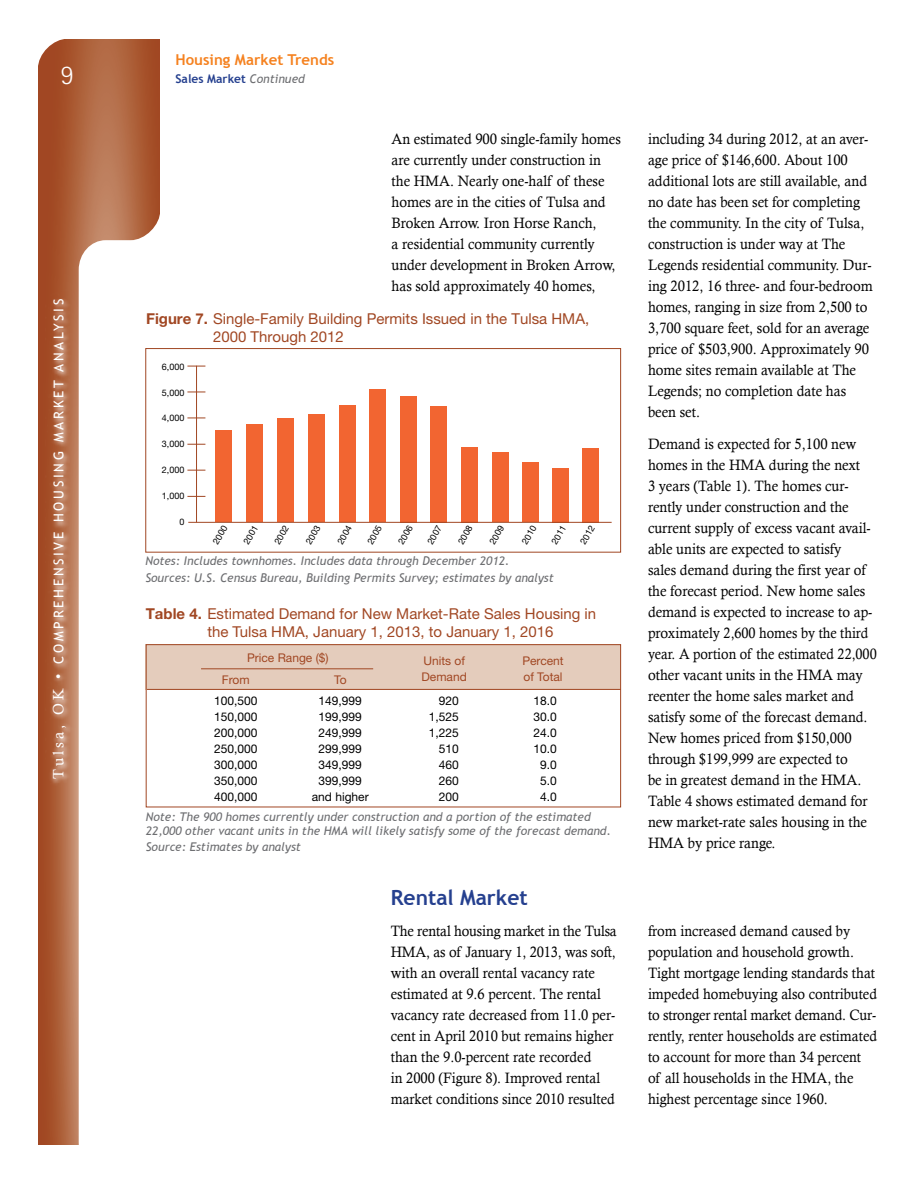
<style>
.page{position:relative;width:918px;height:1188px;background:#fff}
.page>*{position:absolute;margin:0;border:0;box-sizing:border-box;transform-origin:0 0}
.t1{font:300 27px "Rotis Sans Serif";color:#fff}
.level2{font:700 21px "Trebuchet MS";color:#25408f}
.t2{font:15px/21px "Calisto";color:#000;scale:.95 1}
.t3{font:15px/21px "Calisto";color:#000;scale:.94 1}
.t4{font:15px/18px "Helvetica Neue";color:#a14723}
.level2-2{font:700 15px "Trebuchet MS";color:#f58220}
.t5{font:13.5px "Trebuchet MS";letter-spacing:.2em;color:#fff}
.t6{font:italic 12px/13.5px "Trebuchet MS";color:#6d6e71}
.level2-3{font:12px "Helvetica Neue";color:#000}
.t7{font:12px "Helvetica Neue";color:#a14723}
.level2-4{font:700 12px "Trebuchet MS";color:#25408f}
.t8{font:9px "Helvetica Neue";color:#000}
.s1{font-family:"Calisto";font-size:15px}
.s2{font-weight:400;font-style:italic;color:#6d6e71}
.s3{font-weight:700}
</style>
<div class="page">
<svg style="left:38px;top:40px;width:122px;height:1104px"></svg>
<svg style="left:79px;top:240px;width:106px;height:904px"></svg>
<svg style="left:38px;top:39px;width:30px;height:30px"></svg>
<svg style="left:130px;top:210px;width:36px;height:36px"></svg>
<img style="left:46px;top:290px;width:31px;height:498px">
<div style="left:146px;top:644px;width:475px;height:46px;background:#e4ccbc"></div>
<div style="left:146px;top:644px;width:475px;height:163px;border:1px solid #a14723"></div>
<hr style="left:147px;top:689px;width:474px;height:1px;background:#a14723">
<hr style="left:201px;top:668px;width:172px;height:1px;background:#a14723">
<div style="left:145px;top:348px;width:476px;height:205px;border:1px solid #a14723"></div>
<hr style="left:196px;top:366px;width:1px;height:156px;background:#a14723">
<div style="left:400px;top:396px;width:16px;height:126px;background:#f26531"></div>
<div style="left:430px;top:406px;width:17px;height:116px;background:#f26531"></div>
<div style="left:461px;top:447px;width:17px;height:75px;background:#f26531"></div>
<div style="left:492px;top:453px;width:17px;height:69px;background:#f26531"></div>
<div style="left:522px;top:462px;width:17px;height:60px;background:#f26531"></div>
<div style="left:552px;top:468px;width:17px;height:54px;background:#f26531"></div>
<div style="left:582px;top:448px;width:17px;height:74px;background:#f26531"></div>
<div style="left:277px;top:419px;width:17px;height:103px;background:#f26531"></div>
<div style="left:339px;top:406px;width:17px;height:116px;background:#f26531"></div>
<div style="left:369px;top:389px;width:17px;height:133px;background:#f26531"></div>
<div style="left:308px;top:414px;width:17px;height:108px;background:#f26531"></div>
<div style="left:215px;top:430px;width:17px;height:92px;background:#f26531"></div>
<div style="left:246px;top:425px;width:17px;height:97px;background:#f26531"></div>
<hr style="left:188px;top:522px;width:424px;height:1px;background:#a14723">
<svg style="left:187px;top:470px;width:18px;height:1px"></svg>
<svg style="left:187px;top:496px;width:18px;height:1px"></svg>
<svg style="left:187px;top:418px;width:18px;height:1px"></svg>
<svg style="left:187px;top:444px;width:18px;height:1px"></svg>
<svg style="left:187px;top:392px;width:18px;height:1px"></svg>
<svg style="left:187px;top:366px;width:18px;height:1px"></svg>
<h1 class="t1" style="left:61px;top:60px;width:14px">9</h1>
<p class="t5" style="left:51px;top:779px;width:482px;rotate:-90deg"><span class="s1">Tulsa, OK •</span> COMPREHENSIVE HOUSING MARKET ANALYSIS</p>
<p class="level2-2" style="left:176px;top:50px;width:160px">Housing Market Trends</p>
<p class="level2-4" style="left:176px;top:71px;width:131px">Sales Market <span class="s2">Continued</span></p>
<p class="t2" style="left:392px;top:128px;width:243px">An estimated 900 single-family homes are currently under construction in the HMA. Nearly one-half of these homes are in the cities of Tulsa and Broken Arrow. Iron Horse Ranch,<br>a residential community currently under development in Broken Arrow, has sold approximately 40 homes,</p>
<p class="t2" style="left:648px;top:128px;width:238px">including 34 during 2012, at an aver&shy;age price of $146,600. About 100 additional lots are still available, and no date has been set for completing the community. In the city of Tulsa, construction is under way at The Legends residential community. Dur&shy;ing 2012, 16 three- and four-bedroom homes, ranging in size from 2,500 to 3,700 square feet, sold for an average price of $503,900. Approximately 90 home sites remain available at The Legends; no completion date has been set.</p>
<p class="t2" style="left:648px;top:433px;width:242px">Demand is expected for 5,100 new homes in the HMA during the next<br>3 years (Table 1). The homes cur&shy;rently under construction and the current supply of excess vacant avail&shy;able units are expected to satisfy<br>sales demand during the first year of the forecast period. New home sales demand is expected to increase to ap&shy;proximately 2,600 homes by the third year. A portion of the estimated 22,000 other vacant units in the HMA may reenter the home sales market and satisfy some of the forecast demand.<br>New homes priced from $150,000 through $199,999 are expected to<br>be in greatest demand in the HMA.<br>Table 4 shows estimated demand for new market-rate sales housing in the HMA by price range.</p>
<p class="t4" style="left:213px;top:309px;width:378px;text-indent:-67px"><span class="s3">Figure 7.</span> Single-Family Building Permits Issued in the Tulsa HMA,<br>2000 Through 2012</p>
<p class="t8" style="left:162px;top:361px;width:24px">6,000</p>
<p class="t8" style="left:162px;top:387px;width:24px">5,000</p>
<p class="t8" style="left:162px;top:413px;width:24px">4,000</p>
<p class="t8" style="left:162px;top:439px;width:24px">3,000</p>
<p class="t8" style="left:162px;top:465px;width:24px">2,000</p>
<p class="t8" style="left:162px;top:491px;width:24px">1,000</p>
<p class="t8" style="left:179px;top:517px;width:7px">0</p>
<p class="t8" style="left:210px;top:541px;width:22px;rotate:-60deg">2000</p>
<p class="t8" style="left:241px;top:541px;width:22px;rotate:-60deg">2001</p>
<p class="t8" style="left:272px;top:541px;width:22px;rotate:-60deg">2002</p>
<p class="t8" style="left:303px;top:541px;width:22px;rotate:-60deg">2003</p>
<p class="t8" style="left:335px;top:541px;width:22px;rotate:-60deg">2004</p>
<p class="t8" style="left:365px;top:541px;width:22px;rotate:-60deg">2005</p>
<p class="t8" style="left:396px;top:541px;width:22px;rotate:-60deg">2006</p>
<p class="t8" style="left:425px;top:541px;width:22px;rotate:-60deg">2007</p>
<p class="t8" style="left:456px;top:541px;width:22px;rotate:-60deg">2008</p>
<p class="t8" style="left:487px;top:541px;width:22px;rotate:-60deg">2009</p>
<p class="t8" style="left:519px;top:541px;width:22px;rotate:-60deg">2010</p>
<p class="t8" style="left:549px;top:541px;width:22px;rotate:-60deg">2011</p>
<p class="t8" style="left:578px;top:541px;width:22px;rotate:-60deg">2012</p>
<p class="t6" style="left:145px;top:554px;width:366px">Notes: Includes townhomes. Includes data through December 2012.</p>
<p class="t6" style="left:145px;top:571px;width:410px">Sources: U.S. Census Bureau, Building Permits Survey; estimates by analyst</p>
<p class="t4" style="left:207px;top:604px;width:390px;text-indent:-62px"><span class="s3">Table 4.</span> Estimated Demand for New Market-Rate Sales Housing in the Tulsa HMA, January 1, 2013, to January 1, 2016</p>
<p class="t7" style="left:247px;top:651px;width:83px">Price Range ($)</p>
<p class="t7" style="left:423px;top:654px;width:43px">Units of</p>
<p class="t7" style="left:522px;top:654px;width:43px">Percent</p>
<p class="t7" style="left:222px;top:672px;width:29px">From</p>
<p class="t7" style="left:334px;top:672px;width:14px">To</p>
<p class="t7" style="left:422px;top:669px;width:47px">Demand</p>
<p class="t7" style="left:523px;top:669px;width:41px">of Total</p>
<p class="level2-3" style="left:214px;top:694px;width:45px">100,500</p>
<p class="level2-3" style="left:319px;top:694px;width:45px">149,999</p>
<p class="level2-3" style="left:439px;top:694px;width:22px">920</p>
<p class="level2-3" style="left:533px;top:694px;width:25px">18.0</p>
<p class="level2-3" style="left:214px;top:710px;width:45px">150,000</p>
<p class="level2-3" style="left:319px;top:710px;width:45px">199,999</p>
<p class="level2-3" style="left:429px;top:710px;width:32px">1,525</p>
<p class="level2-3" style="left:533px;top:710px;width:25px">30.0</p>
<p class="level2-3" style="left:214px;top:726px;width:45px">200,000</p>
<p class="level2-3" style="left:319px;top:726px;width:45px">249,999</p>
<p class="level2-3" style="left:429px;top:726px;width:32px">1,225</p>
<p class="level2-3" style="left:533px;top:726px;width:25px">24.0</p>
<p class="level2-3" style="left:214px;top:742px;width:45px">250,000</p>
<p class="level2-3" style="left:319px;top:742px;width:45px">299,999</p>
<p class="level2-3" style="left:439px;top:742px;width:22px">510</p>
<p class="level2-3" style="left:533px;top:742px;width:25px">10.0</p>
<p class="level2-3" style="left:214px;top:758px;width:45px">300,000</p>
<p class="level2-3" style="left:319px;top:758px;width:45px">349,999</p>
<p class="level2-3" style="left:439px;top:758px;width:22px">460</p>
<p class="level2-3" style="left:540px;top:758px;width:18px">9.0</p>
<p class="level2-3" style="left:214px;top:774px;width:45px">350,000</p>
<p class="level2-3" style="left:319px;top:774px;width:45px">399,999</p>
<p class="level2-3" style="left:439px;top:774px;width:22px">260</p>
<p class="level2-3" style="left:540px;top:774px;width:18px">5.0</p>
<p class="level2-3" style="left:214px;top:790px;width:45px">400,000</p>
<p class="level2-3" style="left:312px;top:790px;width:58px">and higher</p>
<p class="level2-3" style="left:439px;top:790px;width:22px">200</p>
<p class="level2-3" style="left:540px;top:790px;width:18px">4.0</p>
<p class="t6" style="left:146px;top:810px;width:467px">Note: The 900 homes currently under construction and a portion of the estimated<br>22,000 other vacant units in the HMA will likely satisfy some of the forecast demand.</p>
<p class="t6" style="left:146px;top:841px;width:157px">Source: Estimates by analyst</p>
<p class="level2" style="left:391px;top:885px;width:139px">Rental Market</p>
<p class="t3" style="left:391px;top:920px;width:242px">The rental housing market in the Tulsa HMA, as of January 1, 2013, was soft, with an overall rental vacancy rate estimated at 9.6 percent. The rental vacancy rate decreased from 11.0 per&shy;cent in April 2010 but remains higher than the 9.0-percent rate recorded<br>in 2000 (Figure 8). Improved rental market conditions since 2010 resulted</p>
<p class="t3" style="left:648px;top:920px;width:245px">from increased demand caused by population and household growth.<br>Tight mortgage lending standards that impeded homebuying also contributed to stronger rental market demand. Cur&shy;rently, renter households are estimated to account for more than 34 percent<br>of all households in the HMA, the highest percentage since 1960.</p>
</div>
